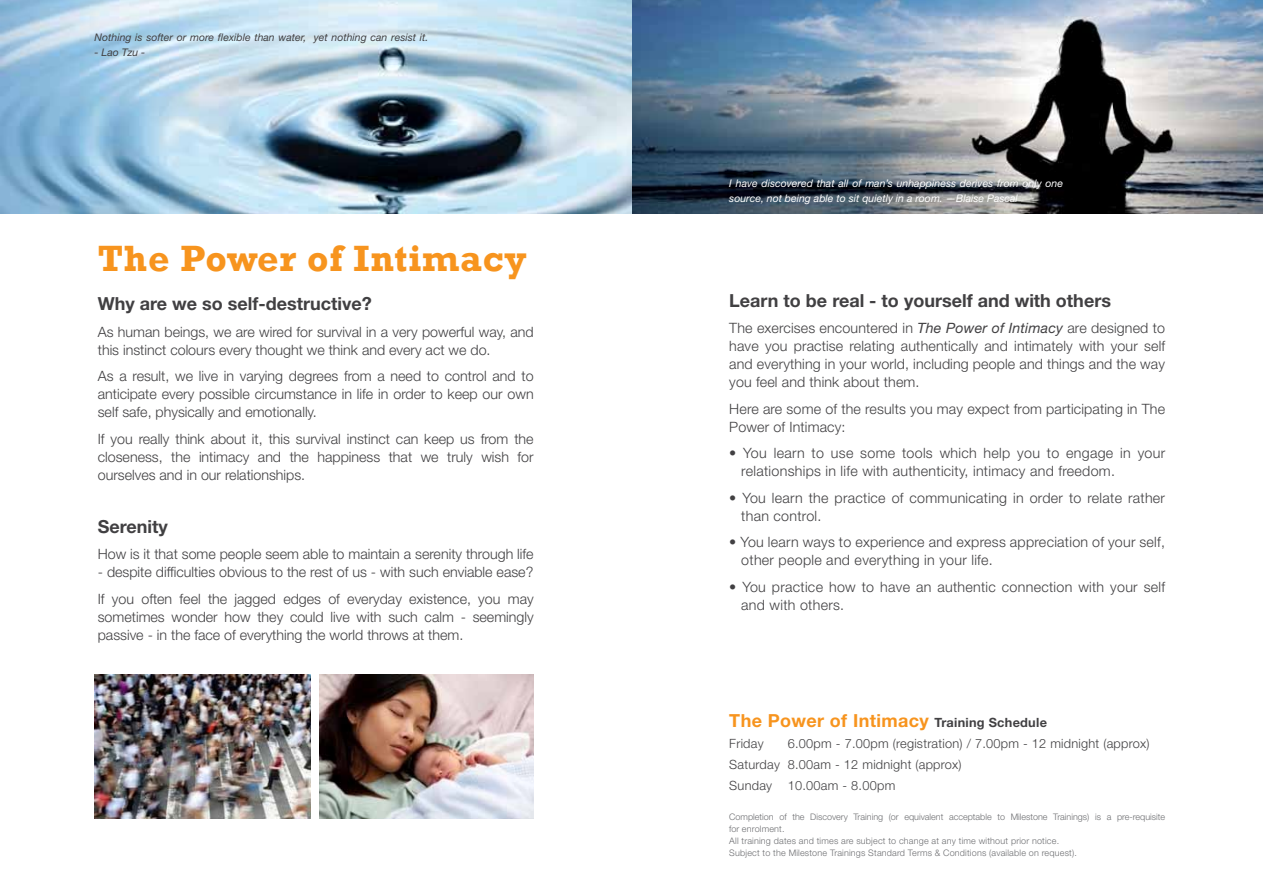
<style>
.page{position:relative;width:1263px;height:893px;background:#fff}
.page>*{position:absolute;margin:0;border:0;box-sizing:border-box;transform-origin:0 0}
.t1{font:700 37.5px "Rockwell";letter-spacing:.02em;color:#f7941e}
.t2{font:700 18px "Helvetica Neue";color:#414042}
.t3{font:700 18px "Helvetica Neue";letter-spacing:.02em;color:#f7941e}
.t4{font:300 14.25px/18px "Helvetica Neue";color:#414042}
.t5{font:300 14.25px/18px "Helvetica Neue";letter-spacing:.02em;color:#414042}
.t6{font:300 12.75px/21px "Helvetica Neue";letter-spacing:.02em;color:#414042}
.t7{font:italic 10.5px/15px "Helvetica Neue";color:#fff}
.t8{font:italic 10.5px "Helvetica Neue";color:#414042}
.t9{font:300 9px/12px "Helvetica Neue";letter-spacing:.02em;color:#6d6e71}
.s1{font-weight:400;font-style:italic}
.s2{font-size:12.75px;color:#414042}
</style>
<div class="page">
<img style="left:0;top:0;width:631px;height:213px">
<img style="left:95px;top:675px;width:215px;height:144px">
<img style="left:319px;top:675px;width:215px;height:144px">
<img style="left:633px;top:0;width:630px;height:213px">
<p class="t8" style="left:95px;top:30px;width:335px">Nothing is softer or more flexible than water, yet nothing can resist it.</p>
<p class="t8" style="left:95px;top:45px;width:52px">- Lao Tzu -</p>
<h1 class="t1" style="left:98px;top:236px;width:431px">The Power of Intimacy</h1>
<p class="t2" style="left:98px;top:293px;width:275px">Why are we so self-destructive?</p>
<p class="t4" style="left:98px;top:322px;width:437px">As human beings, we are wired for survival in a very powerful way, and this instinct colours every thought we think and every act we do.</p>
<p class="t4" style="left:98px;top:367px;width:437px;text-align:justify">As a result, we live in varying degrees from a need to control and to anticipate every possible circumstance in life in order to keep our own self safe, physically and emotionally.</p>
<p class="t4" style="left:98px;top:429px;width:437px;text-align:justify">If you really think about it, this survival instinct can keep us from the closeness, the intimacy and the happiness that we truly wish for ourselves and in our relationships.</p>
<p class="t2" style="left:98px;top:515px;width:72px">Serenity</p>
<p class="t4" style="left:98px;top:545px;width:437px">How is it that some people seem able to maintain a serenity through life</p>
<p class="t4" style="left:98px;top:558px;width:437px;line-height:26.5px">- despite difficulties obvious to the rest of us - with such enviable ease?<br>If you often feel the jagged edges of everyday existence, you may</p>
<p class="t4" style="left:98px;top:607px;width:437px">sometimes wonder how they could live with such calm - seemingly passive - in the face of everything the world throws at them.</p>
<p class="t7" style="left:729px;top:176px;width:335px">I have discovered that all of man’s unhappiness derives from only one source, not being able to sit quietly in a room. —Blaise Pascal</p>
<p class="t2" style="left:729px;top:289px;width:383px">Learn to be real - to yourself and with others</p>
<p class="t4" style="left:729px;top:319px;width:437px;text-align:justify">The exercises encountered in <span class="s1">The Power of Intimacy</span> are designed to have you practise relating authentically and intimately with your self and everything in your world, including people and things and the way you feel and think about them.</p>
<p class="t4" style="left:729px;top:399px;width:437px">Here are some of the results you may expect from participating in The<br>Power of Intimacy:</p>
<p class="t5" style="left:741px;top:444px;width:425px;text-indent:-12px">• You learn to use some tools which help you to engage in your relationships in life with authenticity, intimacy and freedom.</p>
<p class="t5" style="left:741px;top:488px;width:425px;text-indent:-12px">• You learn the practice of communicating in order to relate rather than control.</p>
<p class="t5" style="left:741px;top:533px;width:425px;text-indent:-12px">• You learn ways to experience and express appreciation of your self, other people and everything in your life.</p>
<p class="t5" style="left:741px;top:577px;width:425px;text-indent:-12px">• You practice how to have an authentic connection with your self and with others.</p>
<p class="t3" style="left:729px;top:709px;width:319px">The Power of Intimacy <span class="s2">Training Schedule</span></p>
<p class="t6" style="left:729px;top:733px;width:36px">Friday</p>
<p class="t6" style="left:729px;top:733px;width:422px;text-indent:58px">6.00pm - 7.00pm (registration) / 7.00pm - 12 midnight (approx)<br>Saturday 8.00am - 12 midnight (approx)<br>Sunday 10.00am - 8.00pm</p>
<p class="t9" style="left:729px;top:811px;width:437px">Completion of the Discovery Training (or equivalent acceptable to Milestone Trainings) is a pre-requisite for enrolment.<br>All training dates and times are subject to change at any time without prior notice.<br>Subject to the Milestone Trainings Standard Terms &amp; Conditions (available on request).</p>
</div>
